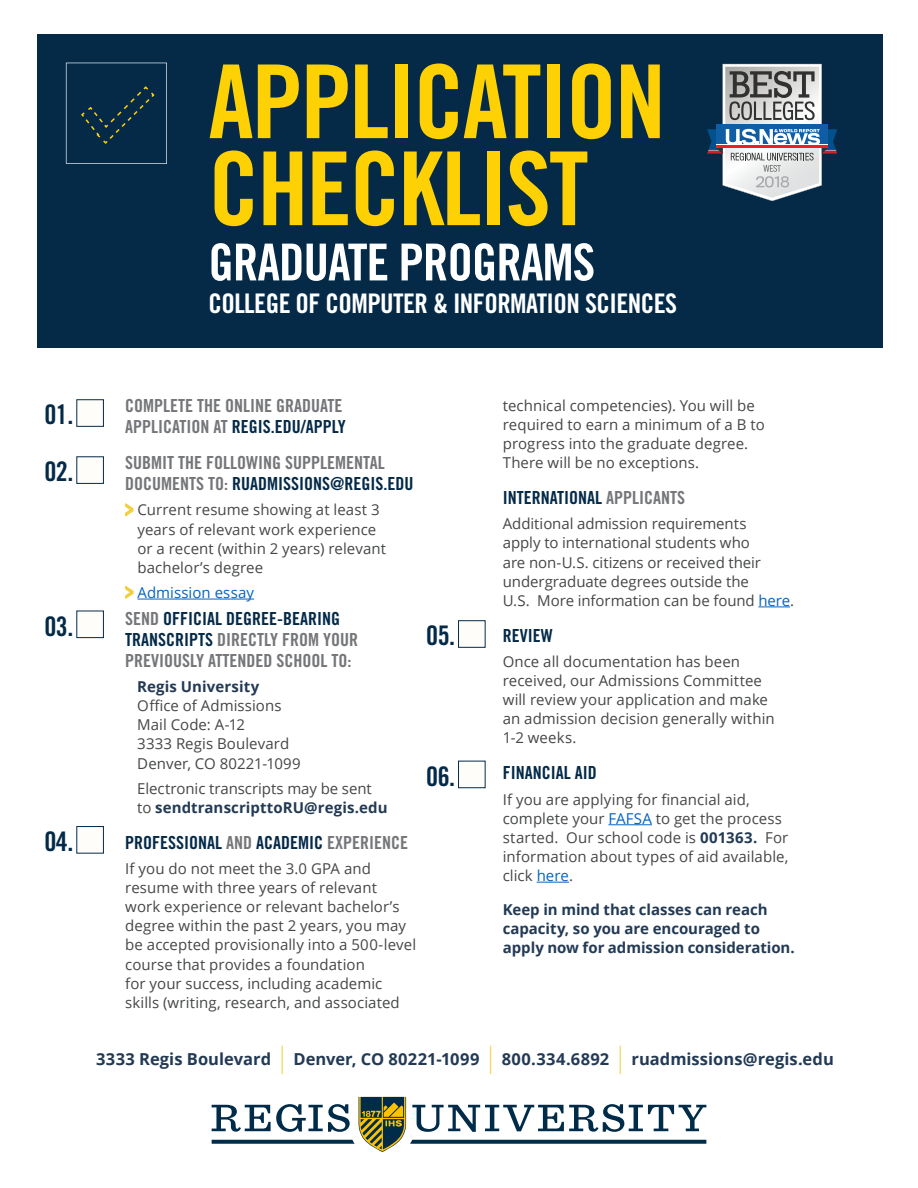
<style>
.page{position:relative;width:918px;height:1188px;background:#fff}
.page>*{position:absolute;margin:0;border:0;box-sizing:border-box;transform-origin:0 0}
.List_titles{font:102px/87px "Trade Gothic LT Std Bd Cn 20";letter-spacing:-.02em;color:#fed105}
.t1{font:51px "Trade Gothic LT Std Bd Cn 20";letter-spacing:-.02em;color:#fff}
.t2{font:27px "Trade Gothic LT Std Bd Cn 20";letter-spacing:-.02em;color:#fff}
.list_numbers{font:27px "Trade Gothic LT Std Bd Cn 20";letter-spacing:-.02em;color:#042a48}
.List_titles-2{font:18px/21px "Trade Gothic LT Std Bd Cn 20";color:#757679}
.List_titles-3{font:18px "Trade Gothic LT Std Bd Cn 20";color:#042a48}
.list_body{font:700 16.5px "Open Sans";letter-spacing:.005em;color:#233a55}
.list_body-2{font:15px/19.2px "Open Sans";letter-spacing:.005em;color:#454647}
.list_body-3{font:700 15px/19.2px "Open Sans";color:#233a55}
.list_body-4{font:15px "Open Sans";letter-spacing:.005em;color:#0563c1}
.s1{color:#042a48}
.s2{font-family:"Trade Gothic LT Std Bd 2";font-size:21.6px;color:#f5cc3b}
.s3{font-weight:700;color:#233a55}
.s4{color:#757679}
.s5{color:#0563c1}
.s6{font-family:"American Typewriter ITC Pro";font-size:28.5px;color:#f5cc3b}
</style>
<div class="page">
<div style="left:77px;top:400px;width:27px;height:27px;background:#fefdfa;border:1px solid #042a48"></div>
<div style="left:77px;top:457px;width:27px;height:27px;background:#fefdfa;border:1px solid #042a48"></div>
<div style="left:77px;top:611px;width:27px;height:27px;background:#fefdfa;border:1px solid #042a48"></div>
<div style="left:77px;top:826px;width:27px;height:27px;background:#fefdfa;border:1px solid #042a48"></div>
<hr style="left:137px;top:599px;width:117px;height:1px;background:#0563c1">
<svg style="left:125px;top:503px;width:9px;height:14px"></svg>
<svg style="left:125px;top:585px;width:9px;height:14px"></svg>
<hr style="left:758px;top:607px;width:32px;height:1px;background:#0563c1">
<hr style="left:608px;top:824px;width:44px;height:1px;background:#0563c1">
<hr style="left:537px;top:882px;width:32px;height:1px;background:#0563c1">
<div style="left:458px;top:621px;width:27px;height:27px;background:#fefdfa;border:1px solid #042a48"></div>
<div style="left:458px;top:761px;width:27px;height:27px;background:#fefdfa;border:1px solid #042a48"></div>
<div style="left:37px;top:35px;width:845px;height:313px;background:#042a48"></div>
<svg style="left:66px;top:63px;width:101px;height:101px"></svg>
<svg style="left:212px;top:1097px;width:494px;height:55px"></svg>
<svg style="left:707px;top:64px;width:130px;height:137px"></svg>
<p class="List_titles" style="left:208px;top:58px;width:459px">APPLICATION<br>CHECKLIST</p>
<p class="t1" style="left:208px;top:231px;width:388px">GRADUATE PROGRAMS</p>
<p class="t2" style="left:208px;top:287px;width:470px">COLLEGE OF COMPUTER &amp; INFORMATION SCIENCES</p>
<p class="list_numbers" style="left:45px;top:398px;width:30px">01.</p>
<p class="list_numbers" style="left:45px;top:455px;width:30px">02.</p>
<p class="list_numbers" style="left:45px;top:610px;width:30px">03.</p>
<p class="list_numbers" style="left:45px;top:825px;width:30px">04.</p>
<p class="List_titles-2" style="left:125px;top:395px;width:222px">COMPLETE THE ONLINE GRADUATE<br>APPLICATION AT <span class="s1">REGIS.EDU/APPLY</span></p>
<p class="List_titles-2" style="left:125px;top:452px;width:290px">SUBMIT THE FOLLOWING SUPPLEMENTAL<br>DOCUMENTS TO: <span class="s1">RUADMISSIONS@REGIS.EDU</span></p>
<p class="list_body-2" style="left:137px;top:500px;width:250px;text-indent:-12px"><span class="s2">&gt;</span> Current resume showing at least 3 years of relevant work experience or a recent (within 2 years) relevant bachelor’s degree</p>
<p class="list_body-4" style="left:125px;top:582px;width:130px"><span class="s2">&gt;</span> Admission essay</p>
<p class="List_titles-2" style="left:125px;top:608px;width:234px">SEND <span class="s1">OFFICIAL DEGREE-BEARING<br>TRANSCRIPTS</span> DIRECTLY FROM YOUR<br>PREVIOUSLY ATTENDED SCHOOL TO:</p>
<p class="list_body-2" style="left:137px;top:677px;width:165px"><span class="s3">Regis University<br></span>Office of Admissions<br>Mail Code: A-12<br>3333 Regis Boulevard<br>Denver, CO 80221-1099</p>
<p class="list_body-2" style="left:137px;top:778px;width:252px">Electronic transcripts may be sent to <span class="s3">sendtranscripttoRU@regis.edu</span></p>
<p class="List_titles-3" style="left:125px;top:831px;width:284px">PROFESSIONAL <span class="s4">AND</span> ACADEMIC <span class="s4">EXPERIENCE</span></p>
<p class="list_body-2" style="left:125px;top:858px;width:292px">If you do not meet the 3.0 GPA and resume with three years of relevant<br>work experience or relevant bachelor’s degree within the past 2 years, you may be accepted provisionally into a 500-level course that provides a foundation<br>for your success, including academic skills (writing, research, and associated</p>
<p class="list_numbers" style="left:426px;top:619px;width:30px">05.</p>
<p class="list_numbers" style="left:426px;top:760px;width:30px">06.</p>
<p class="list_body-2" style="left:503px;top:395px;width:264px">technical competencies). You will be required to earn a minimum of a B to progress into the graduate degree.<br>There will be no exceptions.</p>
<p class="List_titles-3" style="left:503px;top:487px;width:184px">INTERNATIONAL <span class="s4">APPLICANTS</span></p>
<p class="list_body-2" style="left:503px;top:514px;width:293px">Additional admission requirements<br>apply to international students who<br>are non-U.S. citizens or received their undergraduate degrees outside the<br>U.S. More information can be found <span class="s5">here</span>.</p>
<p class="List_titles-3" style="left:503px;top:624px;width:51px">REVIEW</p>
<p class="list_body-2" style="left:503px;top:651px;width:273px">Once all documentation has been received, our Admissions Committee will review your application and make an admission decision generally within<br>1-2 weeks.</p>
<p class="List_titles-3" style="left:503px;top:762px;width:95px">FINANCIAL AID</p>
<p class="list_body-2" style="left:503px;top:789px;width:287px">If you are applying for financial aid, complete your <span class="s5">FAFSA</span> to get the process started. Our school code is <span class="s3">001363.</span> For information about types of aid available, click <span class="s5">here</span>.</p>
<p class="list_body-3" style="left:503px;top:900px;width:294px">Keep in mind that classes can reach capacity, so you are encouraged to apply now for admission consideration.</p>
<p class="list_body" style="left:96px;top:1047px;width:739px">3333 Regis Boulevard <span class="s6">|</span> Denver, CO 80221-1099 <span class="s6">|</span> 800.334.6892 <span class="s6">|</span> ruadmissions@regis.edu</p>
</div>
